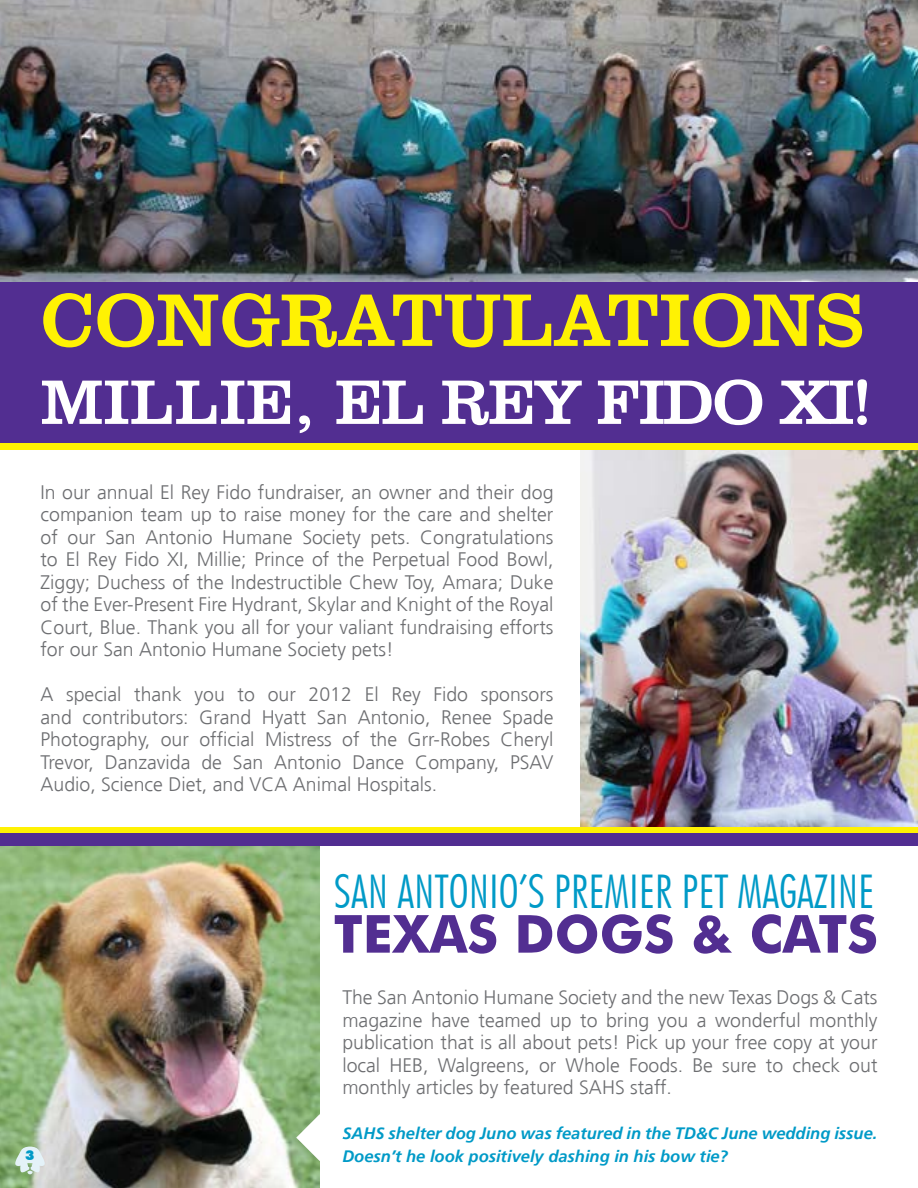
<style>
.page{position:relative;width:918px;height:1188px;background:#fff}
.page>*{position:absolute;margin:0;border:0;box-sizing:border-box;transform-origin:0 0}
.t1{font:76.5px "Clarendon BT";color:#fff203}
.t2{font:64.5px "Clarendon BT";letter-spacing:-.04em;color:#fff}
.t3{font:700 52.5px "Futura BT";color:#522e91}
.t4{font:300 condensed 46.5px "Futura BT";color:#009ac7}
.t5{font:300 19.5px/22.5px "Frutiger";color:#6d6e71;text-align:justify}
.t6{font:italic 700 16.5px/22.5px "Frutiger 66";color:#009ac7}
.t7{font:900 13.5px "Futura BT";color:#009ac7}
</style>
<div class="page">
<img style="left:0;top:846px;width:320px;height:342px">
<img style="left:0;top:0;width:918px;height:283px">
<div style="left:0;top:283px;width:918px;height:160px;background:#522e91"></div>
<svg style="left:14px;top:1147px;width:32px;height:27px"></svg>
<div style="left:0;top:443px;width:918px;height:7px;background:#fff203"></div>
<img style="left:580px;top:450px;width:338px;height:377px">
<div style="left:0;top:827px;width:918px;height:7px;background:#fff203"></div>
<div style="left:0;top:834px;width:918px;height:12px;background:#522e91"></div>
<svg style="left:296px;top:1114px;width:24px;height:47px"></svg>
<h1 class="t1" style="left:40px;top:292px;width:826px">CONGRATULATIONS</h1>
<h2 class="t2" style="left:40px;top:378px;width:833px">MILLIE, EL REY FIDO XI!</h2>
<p class="t5" style="left:40px;top:482px;width:515px">In our annual El Rey Fido fundraiser, an owner and their dog companion team up to raise money for the care and shelter of our San Antonio Humane Society pets. Congratulations to El Rey Fido XI, Millie; Prince of the Perpetual Food Bowl, Ziggy; Duchess of the Indestructible Chew Toy, Amara; Duke of the Ever-Present Fire Hydrant, Skylar and Knight of the Royal Court, Blue. Thank you all for your valiant fundraising efforts for our San Antonio Humane Society pets!</p>
<p class="t5" style="left:40px;top:685px;width:515px">A special thank you to our 2012 El Rey Fido sponsors and contributors: Grand Hyatt San Antonio, Renee Spade Photography, our official Mistress of the Grr-Robes Cheryl Trevor, Danzavida de San Antonio Dance Company, PSAV Audio, Science Diet, and VCA Animal Hospitals.</p>
<p class="t7" style="left:25px;top:1150px;width:11px">3</p>
<h3 class="t4" style="left:334px;top:874px;width:542px">SAN ANTONIO’S PREMIER PET MAGAZINE</h3>
<h3 class="t3" style="left:334px;top:914px;width:546px">TEXAS DOGS &amp; CATS</h3>
<p class="t5" style="left:342px;top:988px;width:537px">The San Antonio Humane Society and the new Texas Dogs &amp; Cats magazine have teamed up to bring you a wonderful monthly publication that is all about pets! Pick up your free copy at your local HEB, Walgreens, or Whole Foods. Be sure to check out monthly articles by featured SAHS staff.</p>
<p class="t6" style="left:342px;top:1124px;width:537px">SAHS shelter dog Juno was featured in the TD&amp;C June wedding issue.<br>Doesn’t he look positively dashing in his bow tie?</p>
</div>
